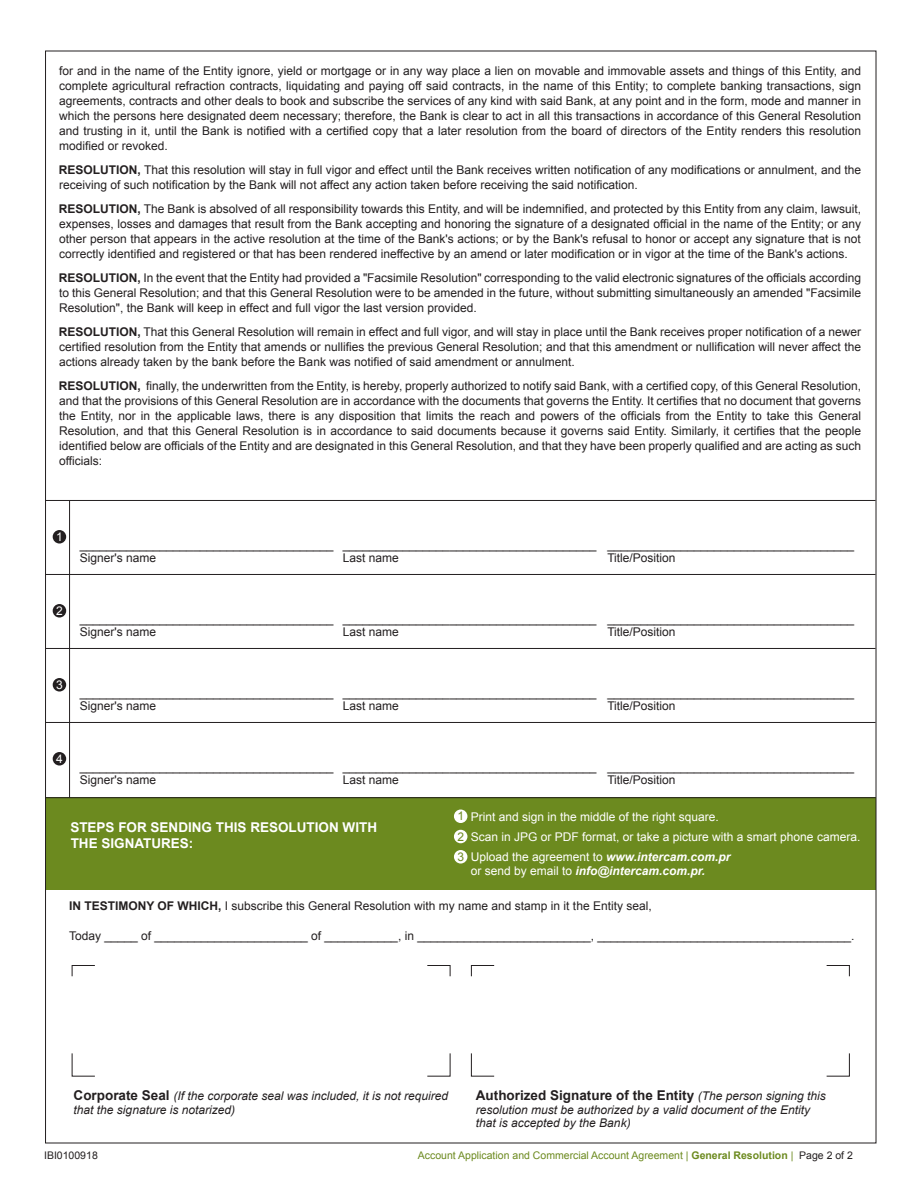
<style>
.page{position:relative;width:918px;height:1188px;background:#fff}
.page>*{position:absolute;margin:0;border:0;box-sizing:border-box;transform-origin:0 0}
.t1{font:700 13.5px "Arial";color:#231f20}
.t2{font:700 13.5px/16.5px "Arial";color:#fff}
.t3{font:12px/15px "Arial";color:#231f20}
.t4{font:italic 12px/13.5px "Arial";color:#231f20}
.t5{font:12px "Arial";color:#fff}
.t6{font:italic 700 12px "Arial";color:#fff}
.t7{font:12px "Arial";color:#6c8a1f}
.t8{font:10.5px "Arial";color:#6c8a1f}
.t9{font:10.5px "Arial";color:#231f20}
.s1{font-weight:700}
.s2{color:#6c8a1f}
.s3{font-weight:700;font-style:italic}
.s4{font-weight:400;font-style:normal}
.s5{font-weight:700;font-style:normal;font-size:13.5px}
.s6{font-weight:400;font-style:italic;font-size:12px}
.s7{color:#231f20}
</style>
<div class="page">
<div style="left:45px;top:798px;width:831px;height:92px;background:#6c8a1f"></div>
<hr style="left:69px;top:501px;width:1px;height:297px;background:#231f20">
<div style="left:53px;top:530px;width:13px;height:14px;background:#231f20;border-radius:50%"></div>
<hr style="left:46px;top:500px;width:830px;height:1px;background:#231f20">
<div style="left:53px;top:604px;width:13px;height:14px;background:#231f20;border-radius:50%"></div>
<hr style="left:46px;top:574px;width:830px;height:1px;background:#231f20">
<div style="left:53px;top:678px;width:13px;height:14px;background:#231f20;border-radius:50%"></div>
<hr style="left:46px;top:648px;width:830px;height:1px;background:#231f20">
<div style="left:53px;top:752px;width:13px;height:14px;background:#231f20;border-radius:50%"></div>
<hr style="left:46px;top:722px;width:830px;height:1px;background:#231f20">
<hr style="left:46px;top:797px;width:830px;height:1px;background:#231f20">
<svg style="left:71px;top:965px;width:24px;height:12px"></svg>
<svg style="left:71px;top:1053px;width:24px;height:24px"></svg>
<svg style="left:427px;top:1053px;width:24px;height:24px"></svg>
<svg style="left:427px;top:965px;width:24px;height:12px"></svg>
<svg style="left:471px;top:965px;width:24px;height:12px"></svg>
<svg style="left:471px;top:1053px;width:24px;height:24px"></svg>
<svg style="left:826px;top:1053px;width:24px;height:24px"></svg>
<svg style="left:826px;top:965px;width:24px;height:12px"></svg>
<div style="left:454px;top:810px;width:13px;height:13px;background:#fff;border-radius:50%"></div>
<div style="left:454px;top:830px;width:13px;height:13px;background:#fff;border-radius:50%"></div>
<div style="left:454px;top:850px;width:13px;height:14px;background:#fff;border-radius:50%"></div>
<p class="t3" style="left:59px;top:64px;width:803px;text-align:justify">for and in the name of the Entity ignore, yield or mortgage or in any way place a lien on movable and immovable assets and things of this Entity, and complete agricultural refraction contracts, liquidating and paying off said contracts, in the name of this Entity; to complete banking transactions, sign agreements, contracts and other deals to book and subscribe the services of any kind with said Bank, at any point and in the form, mode and manner in which the persons here designated deem necessary; therefore, the Bank is clear to act in all this transactions in accordance of this General Resolution and trusting in it, until the Bank is notified with a certified copy that a later resolution from the board of directors of the Entity renders this resolution modified or revoked.</p>
<p class="t3" style="left:59px;top:163px;width:804px"><span class="s1">RESOLUTION,</span> That this resolution will stay in full vigor and effect until the Bank receives written notification of any modifications or annulment, and the receiving of such notification by the Bank will not affect any action taken before receiving the said notification.</p>
<p class="t3" style="left:59px;top:202px;width:804px;text-align:justify"><span class="s1">RESOLUTION,</span> The Bank is absolved of all responsibility towards this Entity, and will be indemnified, and protected by this Entity from any claim, lawsuit, expenses, losses and damages that result from the Bank accepting and honoring the signature of a designated official in the name of the Entity; or any other person that appears in the active resolution at the time of the Bank's actions; or by the Bank's refusal to honor or accept any signature that is not correctly identified and registered or that has been rendered ineffective by an amend or later modification or in vigor at the time of the Bank's actions.</p>
<p class="t3" style="left:59px;top:271px;width:804px;text-align:justify"><span class="s1">RESOLUTION,</span> In the event that the Entity had provided a "Facsimile Resolution" corresponding to the valid electronic signatures of the officials according to this General Resolution; and that this General Resolution were to be amended in the future, without submitting simultaneously an amended "Facsimile Resolution", the Bank will keep in effect and full vigor the last version provided.</p>
<p class="t3" style="left:59px;top:325px;width:804px;text-align:justify"><span class="s1">RESOLUTION,</span> That this General Resolution will remain in effect and full vigor, and will stay in place until the Bank receives proper notification of a newer certified resolution from the Entity that amends or nullifies the previous General Resolution; and that this amendment or nullification will never affect the actions already taken by the bank before the Bank was notified of said amendment or annulment.</p>
<p class="t3" style="left:59px;top:379px;width:804px;text-align:justify"><span class="s1">RESOLUTION,</span> finally, the underwritten from the Entity, is hereby, properly authorized to notify said Bank, with a certified copy, of this General Resolution, and that the provisions of this General Resolution are in accordance with the documents that governs the Entity. It certifies that no document that governs the Entity, nor in the applicable laws, there is any disposition that limits the reach and powers of the officials from the Entity to take this General Resolution, and that this General Resolution is in accordance to said documents because it governs said Entity. Similarly, it certifies that the people identified below are officials of the Entity and are designated in this General Resolution, and that they have been properly qualified and are acting as such officials:</p>
<p class="t5" style="left:56px;top:529px;width:8px">1</p>
<p class="t5" style="left:56px;top:603px;width:8px">2</p>
<p class="t5" style="left:56px;top:677px;width:8px">3</p>
<p class="t3" style="left:80px;top:538px;width:255px;line-height:13.5px">______________________________________<br>Signer's name</p>
<p class="t3" style="left:343px;top:538px;width:255px;line-height:13.5px">______________________________________<br>Last name</p>
<p class="t3" style="left:607px;top:538px;width:248px;line-height:13.5px">_____________________________________<br>Title/Position</p>
<p class="t3" style="left:80px;top:612px;width:255px;line-height:13.5px">______________________________________<br>Signer's name</p>
<p class="t3" style="left:343px;top:612px;width:255px;line-height:13.5px">______________________________________<br>Last name</p>
<p class="t3" style="left:607px;top:612px;width:248px;line-height:13.5px">_____________________________________<br>Title/Position</p>
<p class="t3" style="left:80px;top:686px;width:255px;line-height:13.5px">______________________________________<br>Signer's name</p>
<p class="t3" style="left:343px;top:686px;width:255px;line-height:13.5px">______________________________________<br>Last name</p>
<p class="t3" style="left:607px;top:686px;width:248px;line-height:13.5px">_____________________________________<br>Title/Position</p>
<p class="t5" style="left:56px;top:751px;width:8px">4</p>
<p class="t3" style="left:80px;top:760px;width:255px;line-height:13.5px">______________________________________<br>Signer's name</p>
<p class="t3" style="left:343px;top:760px;width:255px;line-height:13.5px">______________________________________<br>Last name</p>
<p class="t3" style="left:607px;top:760px;width:248px;line-height:13.5px">_____________________________________<br>Title/Position</p>
<p class="t2" style="left:70px;top:819px;width:308px">STEPS FOR SENDING THIS RESOLUTION WITH<br>THE SIGNATURES:</p>
<p class="t5" style="left:458px;top:808px;width:263px"><span class="s2">1</span> Print and sign in the middle of the right square.</p>
<p class="t5" style="left:458px;top:829px;width:404px"><span class="s2">2</span> Scan in JPG or PDF format, or take a picture with a smart phone camera.</p>
<p class="t5" style="left:471px;top:849px;width:261px">Upload the agreement to <span class="s3">www.intercam.com.pr</span></p>
<p class="t6" style="left:471px;top:863px;width:236px"><span class="s4">or send by email to</span> info@intercam.com.pr.</p>
<p class="t7" style="left:458px;top:849px;width:8px">3</p>
<p class="t3" style="left:69px;top:898px;width:584px"><span class="s1">IN TESTIMONY OF WHICH,</span> I subscribe this General Resolution with my name and stamp in it the Entity seal,</p>
<p class="t3" style="left:69px;top:928px;width:787px">Today _____ of _______________________ of ___________, in __________________________, ______________________________________.</p>
<p class="t4" style="left:74px;top:1090px;width:376px"><span class="s5">Corporate Seal</span> (If the corporate seal was included, it is not required that the signature is notarized)</p>
<p class="t1" style="left:476px;top:1087px;width:352px">Authorized Signature of the Entity <span class="s6">(The person signing this</span></p>
<p class="t4" style="left:476px;top:1103px;width:336px">resolution must be authorized by a valid document of the Entity that is accepted by the Bank)</p>
<p class="t9" style="left:44px;top:1148px;width:55px">IBI0100918</p>
<p class="t8" style="left:418px;top:1148px;width:437px">Account Application and Commercial Account Agreement | <span class="s1">General Resolution</span> | <span class="s7">Page 2 of 2</span></p>
</div>
